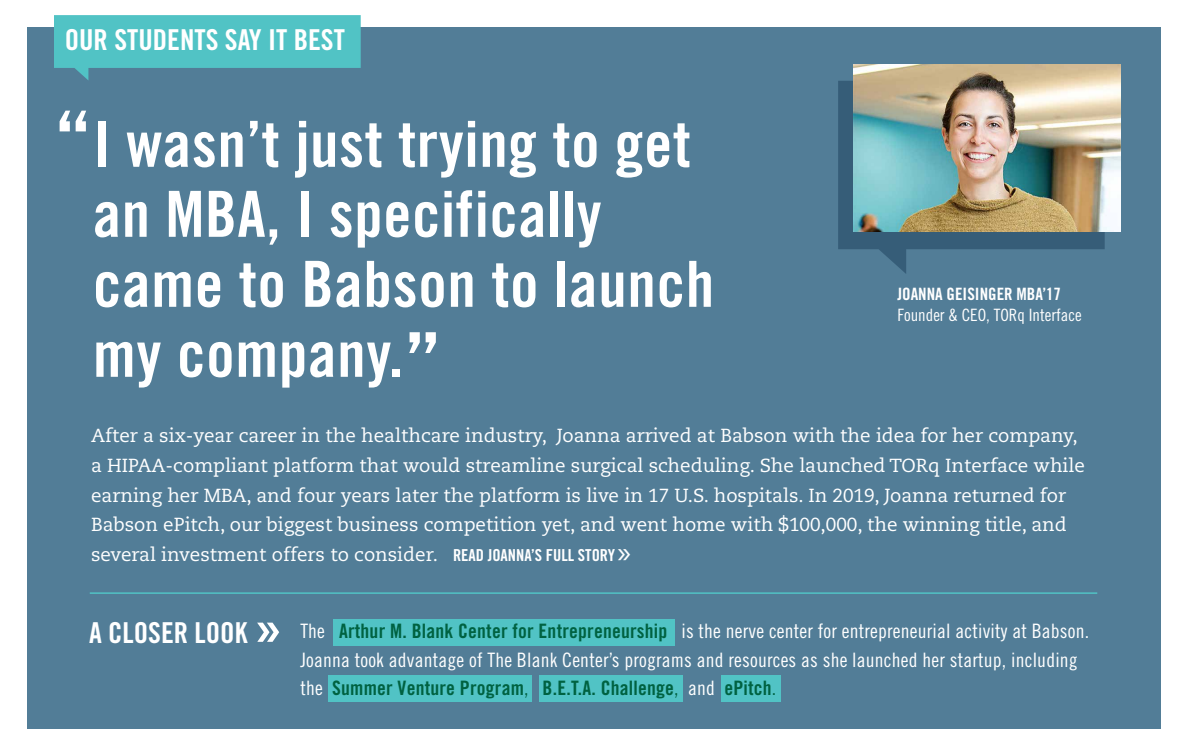
<style>
.page{position:relative;width:1188px;height:756px;background:#fff}
.page>*{position:absolute;margin:0;border:0;box-sizing:border-box;transform-origin:0 0}
.t1{font:63.6px/70.1px "Trade Gothic LT Std Bd Cn 20";letter-spacing:.01em;color:#fff}
.t2{font:28.8px "Trade Gothic LT Std Bd Cn 20";color:#fff}
.t3{font:19.8px/28.5px "Trade Gothic LT Std Cn 18";letter-spacing:.01em;color:#fff}
.t4{font:19.8px "Trade Gothic LT Std Bd Cn 20";letter-spacing:.01em;color:#006241}
.t5{font:18.9px/29.8px "Caecilia LT Std";color:#fff}
.t6{font:16.95px "Trade Gothic LT Std Cn 18";color:#fff}
.t7{font:16.95px "Trade Gothic LT Std Bd Cn 20";color:#fff}
.s1{font-size:85.95px}
.s2{font-family:"Trade Gothic LT Std Bd Cn 20";font-size:16.5px}
.s3{font-family:"Trade Gothic LT Std Cn 18";font-size:36px}
.s4{font-size:62.4px}
.s5{font-family:"Trade Gothic LT Std Bd Cn 20";color:#006241}
.s6{font-family:"Trade Gothic LT Std Cn 18";color:#fff}
.s7{font-family:"Trade Gothic LT Std Cn 18"}
</style>
<div class="page">
<div style="left:27px;top:27px;width:1134px;height:702px;background:#527d97"></div>
<hr style="left:90px;top:592px;width:1007px;height:2px;background:#51c3c5">
<svg style="left:838px;top:81px;width:267px;height:193px;fill:#385d78"></svg>
<img style="left:854px;top:65px;width:266px;height:166px">
<div style="left:333px;top:619px;width:342px;height:26px;background:#51c3c5"></div>
<div style="left:328px;top:675px;width:204px;height:26px;background:#51c3c5"></div>
<div style="left:540px;top:675px;width:143px;height:26px;background:#51c3c5"></div>
<div style="left:721px;top:675px;width:60px;height:26px;background:#51c3c5"></div>
<svg style="left:54px;top:15px;width:307px;height:65px"></svg>
<h2 class="t2" style="left:65px;top:23px;width:282px">OUR STUDENTS SAY IT BEST</h2>
<h1 class="t1" style="left:93px;top:109px;width:623px;text-indent:-39px"><span class="s1">“</span>I wasn’t just trying to get an MBA, I specifically came to Babson to launch my company.<span class="s1">”</span></h1>
<p class="t7" style="left:897px;top:284px;width:165px">JOANNA GEISINGER MBA’17</p>
<p class="t6" style="left:897px;top:305px;width:186px">Founder &amp; CEO, TORq Interface</p>
<p class="t5" style="left:91px;top:421px;width:996px">After a six-year career in the healthcare industry, Joanna arrived at Babson with the idea for her company, a HIPAA-compliant platform that would streamline surgical scheduling. She launched TORq Interface while earning her MBA, and four years later the platform is live in 17 U.S. hospitals. In 2019, Joanna returned for Babson ePitch, our biggest business competition yet, and went home with $100,000, the winning title, and several investment offers to consider. <span class="s2">READ JOANNA’S FULL STORY</span><span class="s3">»</span></p>
<h2 class="t2" style="left:89px;top:616px;width:195px">A CLOSER LOOK <span class="s4">»</span></h2>
<p class="t3" style="left:300px;top:617px;width:790px">The <span class="s5">Arthur M. Blank Center for Entrepreneurship</span> is the nerve center for entrepreneurial activity at Babson.<br>Joanna took advantage of The Blank Center’s programs and resources as she launched her startup, including</p>
<p class="t4" style="left:300px;top:676px;width:477px"><span class="s6">the</span> Summer Venture Program<span class="s7">,</span> B.E.T.A. Challenge<span class="s7">,</span> <span class="s6">and</span> ePitch<span class="s7">.</span></p>
</div>
